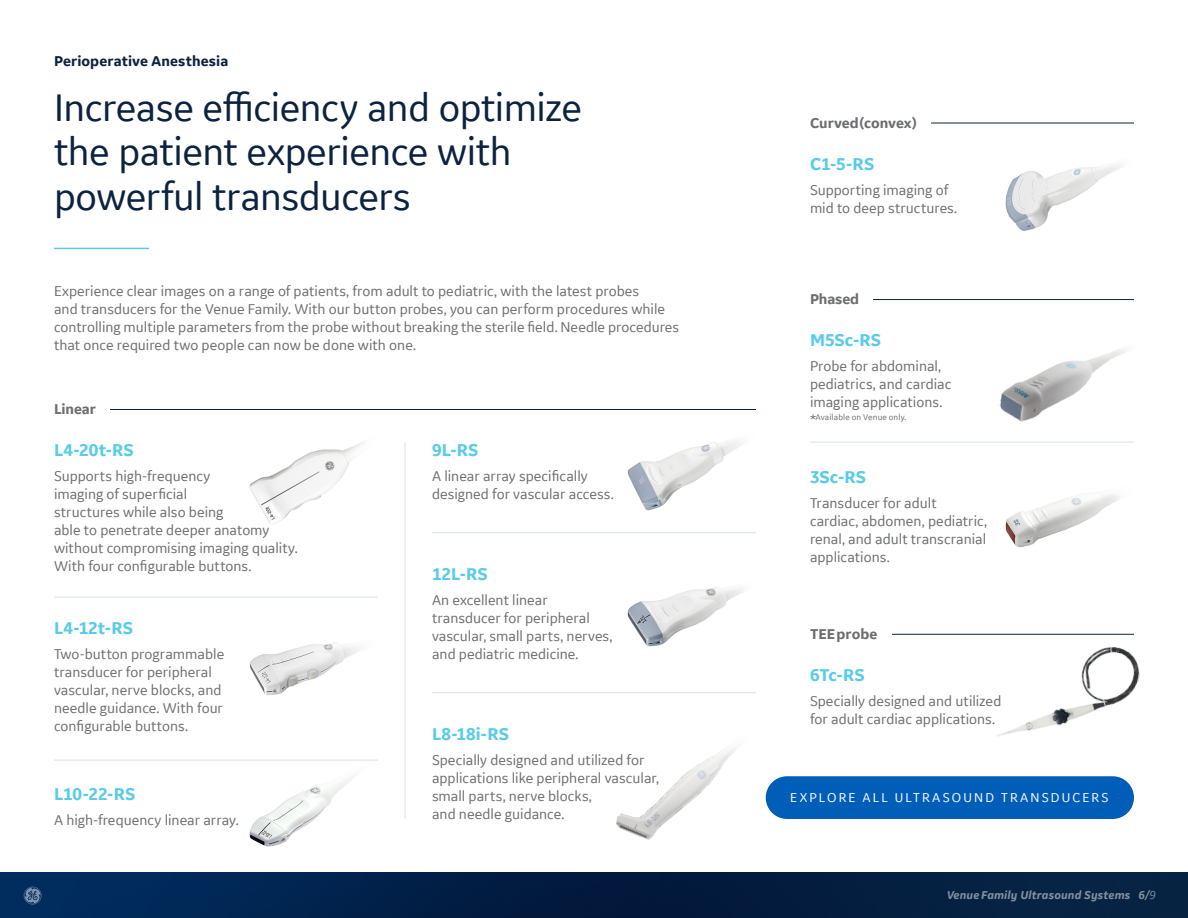
<style>
.page{position:relative;width:1188px;height:918px;background:#fff}
.page>*{position:absolute;margin:0;border:0;box-sizing:border-box;transform-origin:0 0}
.t1{font:40.5px/44.2px "GE Inspira Sans";letter-spacing:-.015em;color:#0c2340}
.t2{font:700 18px "GE Inspira Sans";letter-spacing:.005em;color:#59cbe8}
.t3{font:15px/18px "GE Inspira Sans";color:#6d6e71}
.t4{font:700 15px "GE Inspira Sans";letter-spacing:-.005em;color:#6d6e71}
.t5{font:700 15px "GE Inspira Sans";letter-spacing:.005em;color:#0c2340}
.t6{font:13.5px "GE Inspira Sans";letter-spacing:.16em;color:#fff}
.t7{font:italic 700 12px "GE Inspira Sans";letter-spacing:.01em;color:#fff}
.t8{font:8.7px "GE Inspira Sans";letter-spacing:.015em;color:#6d6e71}
.s1{font-size:15px}
.s2{font-weight:400}
</style>
<div class="page">
<img style="left:0;top:873px;width:1188px;height:45px">
<svg style="left:24px;top:887px;width:18px;height:17px"></svg>
<hr style="left:54px;top:248px;width:95px;height:1px;background:#59cbe8">
<hr style="left:54px;top:597px;width:324px;height:1px;background:#dbe2e9">
<hr style="left:432px;top:532px;width:324px;height:1px;background:#dbe2e9">
<hr style="left:432px;top:692px;width:324px;height:1px;background:#dbe2e9">
<hr style="left:54px;top:760px;width:324px;height:1px;background:#dbe2e9">
<img style="left:1005px;top:494px;width:114px;height:53px">
<img style="left:1005px;top:164px;width:117px;height:67px">
<img style="left:616px;top:747px;width:121px;height:93px">
<img style="left:995px;top:633px;width:145px;height:103px">
<img style="left:249px;top:779px;width:103px;height:68px">
<img style="left:249px;top:642px;width:110px;height:54px">
<img style="left:627px;top:441px;width:114px;height:70px">
<img style="left:627px;top:586px;width:116px;height:61px">
<img style="left:999px;top:349px;width:127px;height:73px">
<img style="left:249px;top:441px;width:115px;height:83px">
<div style="left:766px;top:776px;width:368px;height:43px;background:#005eb8;border-radius:21px"></div>
<hr style="left:812px;top:634px;width:322px;height:1px;background:#0c2340">
<div style="left:810px;top:628px;width:81px;height:12px;background:#fff"></div>
<hr style="left:57px;top:409px;width:699px;height:1px;background:#0c2340">
<div style="left:54px;top:404px;width:55px;height:11px;background:#fff"></div>
<hr style="left:812px;top:123px;width:322px;height:1px;background:#0c2340">
<div style="left:810px;top:117px;width:121px;height:12px;background:#fff"></div>
<hr style="left:810px;top:442px;width:324px;height:1px;background:#dbe2e9">
<hr style="left:812px;top:299px;width:322px;height:1px;background:#0c2340">
<div style="left:810px;top:294px;width:63px;height:11px;background:#fff"></div>
<hr style="left:405px;top:442px;width:1px;height:377px;background:#dbe2e9">
<p class="t5" style="left:54px;top:51px;width:176px">Perioperative Anesthesia</p>
<h1 class="t1" style="left:54px;top:84px;width:530px">Increase efficiency and optimize the patient experience with powerful transducers</h1>
<p class="t3" style="left:54px;top:281px;width:627px">Experience clear images on a range of patients, from adult to pediatric, with the latest probes<br>and transducers for the Venue Family. With our button probes, you can perform procedures while controlling multiple parameters from the probe without breaking the sterile field. Needle procedures that once required two people can now be done with one.</p>
<p class="t4" style="left:54px;top:400px;width:43px">Linear</p>
<p class="t2" style="left:54px;top:439px;width:81px">L4-20t-RS</p>
<p class="t3" style="left:54px;top:467px;width:245px">Supports high-frequency<br>imaging of superficial<br>structures while also being<br>able to penetrate deeper anatomy without compromising imaging quality.<br>With four configurable buttons.</p>
<p class="t2" style="left:54px;top:617px;width:81px">L4-12t-RS</p>
<p class="t3" style="left:54px;top:645px;width:172px">Two-button programmable transducer for peripheral vascular, nerve blocks, and needle guidance. With four configurable buttons.</p>
<p class="t2" style="left:54px;top:783px;width:83px">L10-22-RS</p>
<p class="t3" style="left:54px;top:811px;width:186px">A high-frequency linear array.</p>
<p class="t2" style="left:432px;top:439px;width:48px">9L-RS</p>
<p class="t3" style="left:432px;top:467px;width:183px">A linear array specifically designed for vascular access.</p>
<p class="t2" style="left:432px;top:563px;width:57px">12L-RS</p>
<p class="t3" style="left:432px;top:591px;width:182px">An excellent linear transducer for peripheral vascular, small parts, nerves, and pediatric medicine.</p>
<p class="t2" style="left:432px;top:723px;width:79px">L8-18i-RS</p>
<p class="t3" style="left:432px;top:751px;width:229px">Specially designed and utilized for applications like peripheral vascular, small parts, nerve blocks,<br>and needle guidance.</p>
<p class="t4" style="left:810px;top:113px;width:109px">Curved (convex)</p>
<p class="t2" style="left:810px;top:153px;width:66px">C1-5-RS</p>
<p class="t3" style="left:810px;top:180px;width:149px">Supporting imaging of mid to deep structures.</p>
<p class="t4" style="left:810px;top:290px;width:51px">Phased</p>
<p class="t2" style="left:810px;top:329px;width:73px">M5Sc-RS</p>
<p class="t3" style="left:810px;top:357px;width:143px">Probe for abdominal, pediatrics, and cardiac imaging applications.</p>
<p class="t8" style="left:810px;top:412px;width:98px"><span class="s1">*</span>Available on Venue only.</p>
<p class="t2" style="left:810px;top:466px;width:58px">3Sc-RS</p>
<p class="t3" style="left:810px;top:494px;width:179px">Transducer for adult cardiac, abdomen, pediatric, renal, and adult transcranial applications.</p>
<p class="t4" style="left:810px;top:625px;width:69px">TEE probe</p>
<p class="t2" style="left:810px;top:664px;width:56px">6Tc-RS</p>
<p class="t3" style="left:810px;top:691px;width:193px">Specially designed and utilized for adult cardiac applications.</p>
<p class="t6" style="left:790px;top:789px;width:320px">EXPLORE ALL ULTRASOUND TRANSDUCERS</p>
<p class="t7" style="left:946px;top:888px;width:211px">Venue Family Ultrasound Systems 6/<span class="s2">9</span></p>
</div>
